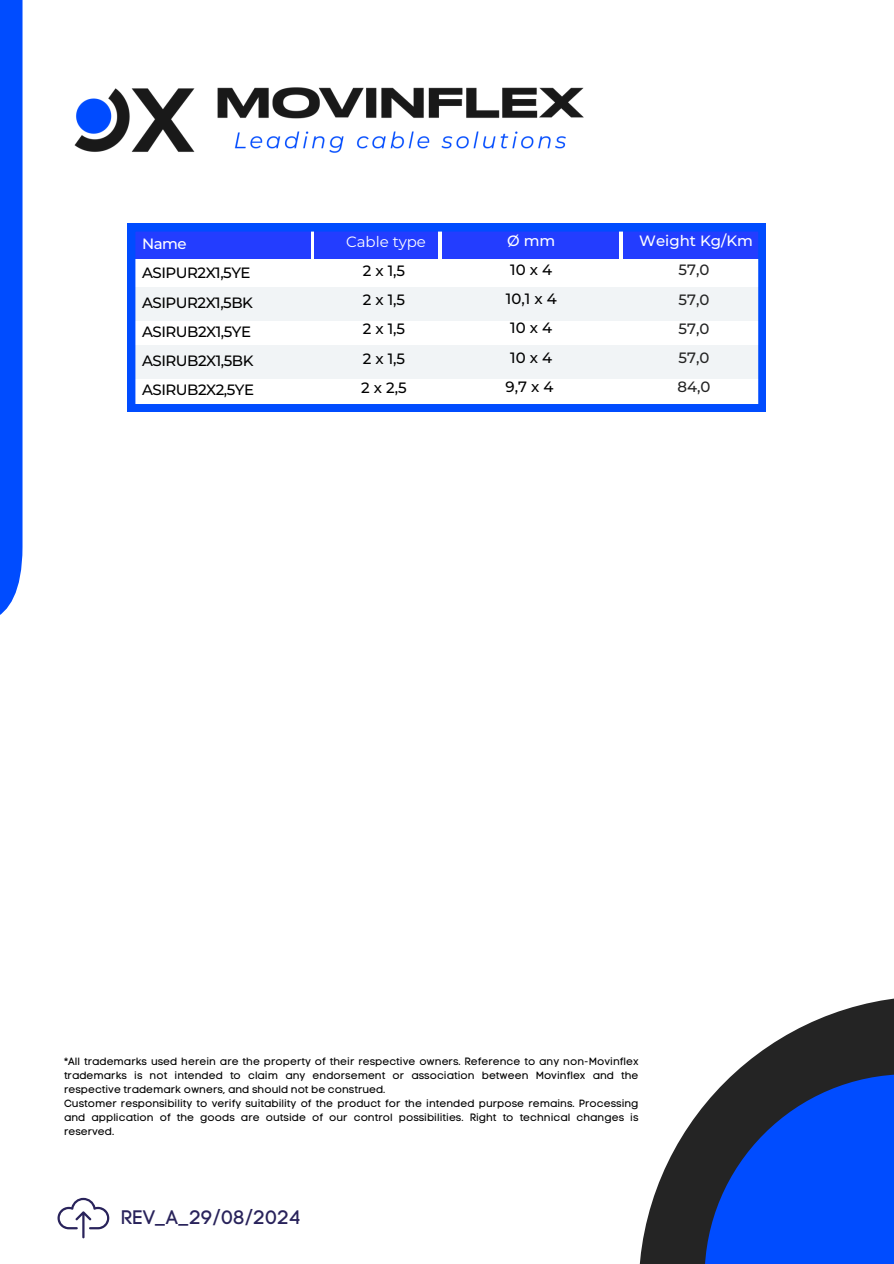
<style>
.page{position:relative;width:894px;height:1264px;background:#fff}
.page>*{position:absolute;margin:0;border:0;box-sizing:border-box;transform-origin:0 0}
.t1{font:19.35px "Code Pro Normal LC";color:#29235b}
.t2{font:500 15px/29.2px "Montserrat";letter-spacing:-.03em;color:#000;text-align:center}
.t3{font:500 15px/29.2px "Montserrat";color:#242424;text-align:center}
.t4{font:500 15px/29.2px "Montserrat";letter-spacing:.27em;color:#000;text-align:center}
.t5{font:10.5px/14px "Code Pro Normal LC";color:#000;text-align:justify}
.s1{color:#fff}
.s2{font-weight:400;color:#fff}
</style>
<div class="page">
<svg style="left:57px;top:1197px;width:52px;height:41px"></svg>
<svg style="left:640px;top:998px;width:253px;height:265px"></svg>
<svg style="left:704px;top:1074px;width:189px;height:189px;background:#0b44ca"></svg>
<img style="left:74px;top:88px;width:121px;height:64px">
<img style="left:217px;top:87px;width:367px;height:66px">
<svg style="left:127px;top:224px;width:638px;height:187px"></svg>
<div style="left:0;top:0;width:23px;height:623px;background:#004cff"></div>
<p class="t2" style="left:142px;top:229px;width:114px;text-align:left"><span class="s1">Name<br></span>ASIPUR2X1,5YE<br>ASIPUR2X1,5BK<br>ASIRUB2X1,5YE<br>ASIRUB2X1,5BK<br>ASIRUB2X2,5YE</p>
<h2 class="t2" style="left:346px;top:226px;width:81px"><span class="s2">Cable type<br></span>2 x 1,5<br>2 x 1,5<br>2 x 1,5<br>2 x 1,5<br>2 x 2,5</h2>
<h3 class="t4" style="left:505px;top:225px;width:53px"><span class="s1">Ø mm<br></span>10x4<br>10,1 x 4<br>10x4<br>10x4<br>9,7 x 4</h3>
<h2 class="t3" style="left:639px;top:226px;width:115px"><span class="s1">Weight Kg/Km<br></span>57,0<br>57,0<br>57,0<br>57,0<br>84,0</h2>
<p class="t5" style="left:64px;top:1054px;width:576px">*All trademarks used herein are the property of their respective owners. Reference to any non-Movinflex trademarks is not intended to claim any endorsement or association between Movinflex and the respective trademark owners, and should not be construed.</p>
<p class="t5" style="left:64px;top:1096px;width:576px">Customer responsibility to verify suitability of the product for the intended purpose remains. Processing and application of the goods are outside of our control possibilities. Right to technical changes is reserved.</p>
<h2 class="t1" style="left:120px;top:1205px;width:182px">REV_A_29/08/2024</h2>
</div>
